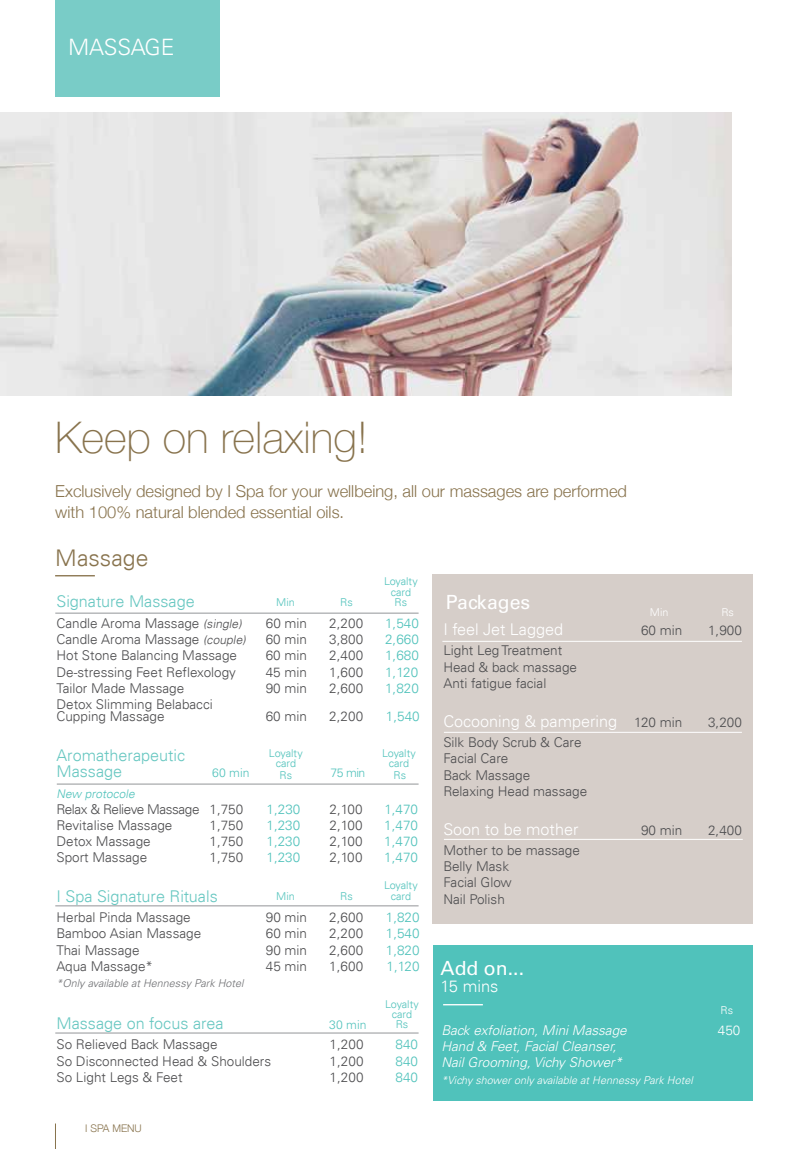
<style>
.page{position:relative;width:787px;height:1149px;background:#fff}
.page>*{position:absolute;margin:0;border:0;box-sizing:border-box;transform-origin:0 0}
.t1{font:100 43.5px "Helvetica Neue";color:#88734d}
.t2{font:300 22.95px "Univers LT";color:#88734d}
.t3{font:300 22.5px "Univers LT Std";letter-spacing:-.01em;color:#fff}
.t4{font:19.5px "Univers LT Std";color:#fff}
.t5{font:300 16.5px/21px "Helvetica Neue";color:#88734d}
.t6{font:300 16.5px "Univers LT";color:#fff}
.t7{font:300 16.2px/16.5px "Univers LT";color:#67c7c1}
.t8{font:300 16.2px "Univers LT";color:#fff}
.t9{font:300 13.5px/16.2px "Univers LT";color:#4d4d4f}
.t10{font:300 13.5px "Univers LT";color:#50c2bb}
.t11{font:italic 300 13.5px/16.2px "Univers LT Std";color:#fff}
.t12{font:300 13.5px "Univers LT";letter-spacing:-.03em;color:#4d4d4f}
.t13{font:300 13.5px "Univers LT";color:#fff}
.t14{font:300 12.15px "Univers LT Std";color:#50c2bb}
.t15{font:italic 300 12px "Univers LT";color:#50c2bb}
.t16{font:300 10.8px/10.5px "Univers LT";color:#50c2bb;text-align:center}
.t17{font:italic 300 10.8px "Univers LT Std";color:#fff}
.t18{font:italic 300 10.8px "Univers LT Std";color:#6d6e71}
.t19{font:300 10.8px "Univers LT";color:#fff}
.t20{font:300 10.5px "Helvetica Neue";color:#88734d}
.s1{font-style:italic;font-size:12.15px}
.s2{font-size:13.5px;color:#4d4d4f}
</style>
<div class="page">
<div style="left:55px;top:0;width:164px;height:96px;background:#79ccc7"></div>
<hr style="left:55px;top:612px;width:363px;height:1px;background:#939598">
<hr style="left:57px;top:783px;width:361px;height:1px;background:#939598">
<hr style="left:55px;top:905px;width:363px;height:1px;background:#939598">
<hr style="left:55px;top:1032px;width:363px;height:1px;background:#939598">
<div style="left:433px;top:574px;width:320px;height:349px;background:#d6cec9"></div>
<hr style="left:55px;top:575px;width:40px;height:1px;background:#88734d">
<hr style="left:442px;top:641px;width:300px;height:1px;background:#fff">
<hr style="left:444px;top:731px;width:298px;height:1px;background:#fff">
<hr style="left:444px;top:838px;width:298px;height:1px;background:#fff">
<div style="left:433px;top:944px;width:319px;height:156px;background:#50c2bb"></div>
<hr style="left:443px;top:1003px;width:40px;height:2px;background:#fff">
<img style="left:0;top:112px;width:731px;height:283px">
<svg style="left:55px;top:1123px;width:1px;height:25px"></svg>
<h3 class="t3" style="left:68px;top:34px;width:108px">MASSAGE</h3>
<h1 class="t1" style="left:55px;top:404px;width:314px">Keep on relaxing!</h1>
<p class="t5" style="left:55px;top:479px;width:573px">Exclusively designed by I Spa for your wellbeing, all our massages are performed with 100% natural blended essential oils.</p>
<h2 class="t2" style="left:55px;top:543px;width:95px">Massage</h2>
<p class="t16" style="left:384px;top:576px;width:35px">Loyalty card</p>
<p class="t7" style="left:56px;top:593px;width:140px">Signature Massage</p>
<p class="t9" style="left:56px;top:615px;width:189px">Candle Aroma Massage <span class="s1">(single)</span></p>
<p class="t9" style="left:266px;top:615px;width:43px">60 min</p>
<p class="t9" style="left:329px;top:615px;width:36px">2,200</p>
<p class="t10" style="left:385px;top:614px;width:35px">1,540</p>
<p class="t9" style="left:56px;top:631px;width:193px">Candle Aroma Massage <span class="s1">(couple)</span></p>
<p class="t9" style="left:266px;top:631px;width:43px">60 min</p>
<p class="t9" style="left:329px;top:631px;width:36px">3,800</p>
<p class="t10" style="left:385px;top:631px;width:35px">2,660</p>
<p class="t9" style="left:56px;top:647px;width:182px">Hot Stone Balancing Massage</p>
<p class="t9" style="left:266px;top:647px;width:43px">60 min</p>
<p class="t9" style="left:329px;top:647px;width:36px">2,400</p>
<p class="t10" style="left:385px;top:647px;width:35px">1,680</p>
<p class="t9" style="left:56px;top:663px;width:181px">De-stressing Feet Reflexology</p>
<p class="t9" style="left:266px;top:663px;width:43px">45 min</p>
<p class="t9" style="left:329px;top:663px;width:36px">1,600</p>
<p class="t10" style="left:385px;top:663px;width:35px">1,120</p>
<p class="t9" style="left:56px;top:679px;width:129px">Tailor Made Massage</p>
<p class="t9" style="left:266px;top:679px;width:43px">90 min</p>
<p class="t9" style="left:329px;top:679px;width:36px">2,600</p>
<p class="t10" style="left:385px;top:679px;width:35px">1,820</p>
<p class="t9" style="left:56px;top:698px;width:158px;line-height:12.1px">Detox Slimming Belabacci<br>Cupping Massage</p>
<p class="t16" style="left:340px;top:597px;width:14px">Rs</p>
<p class="t16" style="left:394px;top:597px;width:14px">Rs</p>
<p class="t16" style="left:276px;top:597px;width:20px">Min</p>
<p class="t9" style="left:266px;top:708px;width:43px">60 min</p>
<p class="t9" style="left:329px;top:708px;width:36px">2,200</p>
<p class="t10" style="left:386px;top:708px;width:35px">1,540</p>
<p class="t7" style="left:56px;top:746px;width:130px">Aromatherapeutic<br>Massage</p>
<p class="t16" style="left:269px;top:747px;width:35px">Loyalty card</p>
<p class="t16" style="left:382px;top:747px;width:35px">Loyalty card</p>
<p class="t14" style="left:212px;top:765px;width:39px">60 min</p>
<p class="t14" style="left:330px;top:765px;width:36px">75 min</p>
<p class="t16" style="left:279px;top:770px;width:14px">Rs</p>
<p class="t16" style="left:393px;top:770px;width:14px">Rs</p>
<p class="t15" style="left:56px;top:785px;width:82px">New protocole</p>
<p class="t12" style="left:56px;top:800px;width:188px">Relax &amp; Relieve Massage 1,750</p>
<p class="t10" style="left:266px;top:800px;width:35px">1,230</p>
<p class="t9" style="left:329px;top:800px;width:35px">2,100</p>
<p class="t10" style="left:384px;top:800px;width:35px">1,470</p>
<p class="t9" style="left:56px;top:816px;width:117px">Revitalise Massage</p>
<p class="t9" style="left:209px;top:816px;width:35px">1,750</p>
<p class="t10" style="left:266px;top:816px;width:35px">1,230</p>
<p class="t9" style="left:329px;top:816px;width:35px">2,100</p>
<p class="t10" style="left:384px;top:816px;width:35px">1,470</p>
<p class="t9" style="left:56px;top:833px;width:96px">Detox Massage</p>
<p class="t9" style="left:209px;top:833px;width:35px">1,750</p>
<p class="t10" style="left:266px;top:833px;width:35px">1,230</p>
<p class="t9" style="left:329px;top:833px;width:35px">2,100</p>
<p class="t10" style="left:384px;top:833px;width:35px">1,470</p>
<p class="t9" style="left:56px;top:849px;width:92px">Sport Massage</p>
<p class="t9" style="left:209px;top:849px;width:35px">1,750</p>
<p class="t10" style="left:266px;top:849px;width:35px">1,230</p>
<p class="t9" style="left:329px;top:849px;width:35px">2,100</p>
<p class="t10" style="left:384px;top:849px;width:35px">1,470</p>
<p class="t7" style="left:56px;top:887px;width:163px">I Spa Signature Rituals</p>
<p class="t9" style="left:56px;top:909px;width:136px">Herbal Pinda Massage</p>
<p class="t9" style="left:266px;top:909px;width:43px">90 min</p>
<p class="t9" style="left:329px;top:909px;width:36px">2,600</p>
<p class="t10" style="left:386px;top:908px;width:35px">1,820</p>
<p class="t9" style="left:56px;top:925px;width:146px">Bamboo Asian Massage</p>
<p class="t9" style="left:266px;top:925px;width:43px">60 min</p>
<p class="t9" style="left:329px;top:925px;width:36px">2,200</p>
<p class="t10" style="left:386px;top:925px;width:35px">1,540</p>
<p class="t9" style="left:56px;top:941px;width:84px">Thai Massage</p>
<p class="t9" style="left:266px;top:941px;width:43px">90 min</p>
<p class="t9" style="left:329px;top:941px;width:36px">2,600</p>
<p class="t10" style="left:386px;top:941px;width:35px">1,820</p>
<p class="t9" style="left:56px;top:957px;width:98px">Aqua Massage*</p>
<p class="t9" style="left:266px;top:957px;width:43px">45 min</p>
<p class="t9" style="left:329px;top:957px;width:36px">1,600</p>
<p class="t10" style="left:386px;top:957px;width:35px">1,120</p>
<p class="t18" style="left:56px;top:976px;width:189px">*Only available at Hennessy Park Hotel</p>
<p class="t7" style="left:56px;top:1014px;width:169px">Massage on focus area</p>
<p class="t14" style="left:329px;top:1016px;width:39px">30 min</p>
<p class="t9" style="left:56px;top:1036px;width:163px">So Relieved Back Massage</p>
<p class="t9" style="left:329px;top:1036px;width:36px">1,200</p>
<p class="t10" style="left:395px;top:1036px;width:24px">840</p>
<p class="t9" style="left:56px;top:1052px;width:216px">So Disconnected Head &amp; Shoulders</p>
<p class="t9" style="left:329px;top:1052px;width:36px">1,200</p>
<p class="t10" style="left:395px;top:1052px;width:24px">840</p>
<p class="t9" style="left:56px;top:1068px;width:127px">So Light Legs &amp; Feet</p>
<p class="t9" style="left:329px;top:1068px;width:36px">1,200</p>
<p class="t10" style="left:395px;top:1068px;width:24px">840</p>
<p class="t16" style="left:384px;top:879px;width:35px">Loyalty card</p>
<p class="t16" style="left:340px;top:890px;width:14px">Rs</p>
<p class="t16" style="left:276px;top:890px;width:20px">Min</p>
<p class="t16" style="left:385px;top:998px;width:35px">Loyalty card</p>
<p class="t16" style="left:396px;top:1018px;width:14px">Rs</p>
<p class="t20" style="left:85px;top:1119px;width:58px">I SPA MENU</p>
<h3 class="t4" style="left:446px;top:590px;width:86px">Packages</h3>
<p class="t19" style="left:650px;top:606px;width:20px">Min</p>
<p class="t19" style="left:721px;top:606px;width:14px">Rs</p>
<p class="t8" style="left:443px;top:619px;width:121px">I feel Jet Lagged</p>
<p class="t9" style="left:641px;top:622px;width:43px">60 min</p>
<p class="t9" style="left:708px;top:622px;width:36px">1,900</p>
<p class="t9" style="left:443px;top:642px;width:135px">Light Leg Treatment<br>Head &amp; back massage<br>Anti fatigue facial</p>
<p class="t8" style="left:443px;top:711px;width:240px">Cocooning &amp; pampering <span class="s2">120 min</span></p>
<p class="t9" style="left:708px;top:714px;width:36px">3,200</p>
<p class="t9" style="left:443px;top:734px;width:145px">Silk Body Scrub &amp; Care<br>Facial Care<br>Back Massage<br>Relaxing Head massage</p>
<p class="t8" style="left:443px;top:819px;width:137px">Soon to be mother</p>
<p class="t9" style="left:641px;top:821px;width:43px">90 min</p>
<p class="t9" style="left:708px;top:821px;width:36px">2,400</p>
<p class="t9" style="left:443px;top:841px;width:138px">Mother to be massage<br>Belly Mask<br>Facial Glow<br>Nail Polish</p>
<h3 class="t4" style="left:440px;top:956px;width:85px">Add on...</h3>
<p class="t6" style="left:440px;top:975px;width:59px">15 mins</p>
<p class="t19" style="left:720px;top:1003px;width:14px">Rs</p>
<p class="t11" style="left:441px;top:1021px;width:187px">Back exfoliation, Mini Massage</p>
<p class="t13" style="left:718px;top:1021px;width:24px">450</p>
<p class="t11" style="left:441px;top:1038px;width:182px">Hand &amp; Feet, Facial Cleanser,<br>Nail Grooming, Vichy Shower*</p>
<p class="t17" style="left:441px;top:1072px;width:253px">*Vichy shower only available at Hennessy Park Hotel</p>
</div>
